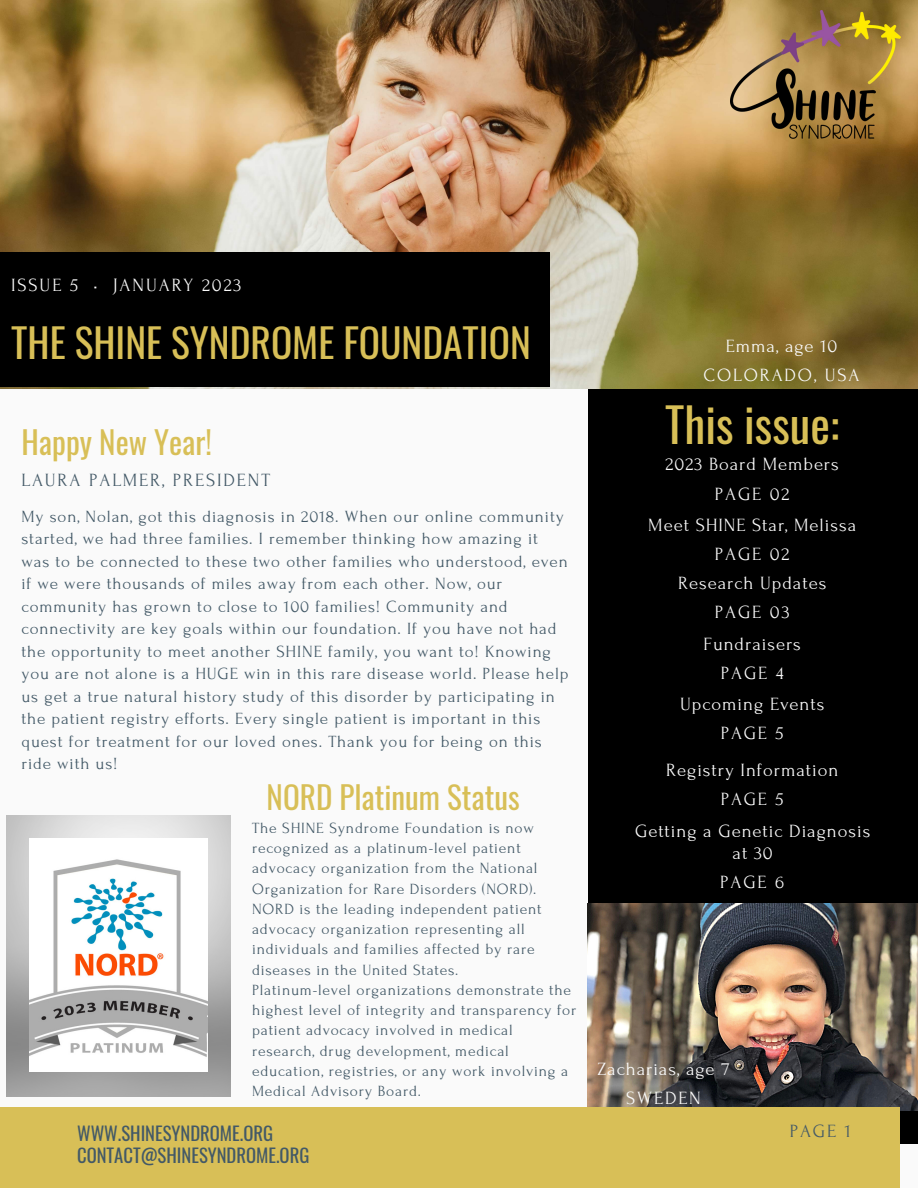
<style>
.page{position:relative;width:918px;height:1188px;background:#fafafa}
.page>*{position:absolute;margin:0;border:0;box-sizing:border-box;transform-origin:0 0}
.t1{font:46.65px "Oswald";color:#d8bf57}
.t2{font:39.45px "Oswald";color:#d8bf57}
.t3{font:31.2px "Oswald";color:#d8bf57}
.t4{font:18.75px "Forum";color:#435967}
.t5{font:18.6px/29.1px "Forum";letter-spacing:.05em;color:#fafafa;text-align:center}
.t6{font:18.6px/22.2px "Oswald";color:#435967}
.t7{font:18.6px/29.1px "Forum";letter-spacing:.1em;color:#fafafa;text-align:center}
.t8{font:18.6px "Forum";letter-spacing:.1em;color:#435967}
.t9{font:17.1px/22.5px "Forum";letter-spacing:.05em;color:#435967}
.t10{font:15.6px/20.2px "Forum";letter-spacing:.05em;color:#435967}
</style>
<div class="page">
<div style="left:588px;top:271px;width:330px;height:873px;background:#000"></div>
<img style="left:0;top:0;width:918px;height:389px">
<img style="left:588px;top:903px;width:330px;height:207px">
<div style="left:0;top:252px;width:550px;height:135px;background:#000"></div>
<div style="left:0;top:1107px;width:900px;height:81px;background:#d8bf57"></div>
<img style="left:730px;top:10px;width:170px;height:129px">
<img style="left:30px;top:838px;width:177px;height:233px">
<p class="t7" style="left:11px;top:271px;width:232px">ISSUE 5 • JANUARY 2023</p>
<h2 class="t2" style="left:11px;top:312px;width:521px">THE SHINE SYNDROME FOUNDATION</h2>
<p class="t7" style="left:704px;top:332px;width:158px">Emma, age 10<br>COLORADO, USA</p>
<h1 class="t1" style="left:665px;top:389px;width:175px">This issue:</h1>
<p class="t5" style="left:666px;top:450px;width:175px">2023 Board Members<br>PAGE 02</p>
<h3 class="t3" style="left:21px;top:418px;width:192px">Happy New Year!</h3>
<p class="t8" style="left:21px;top:470px;width:250px">LAURA PALMER, PRESIDENT</p>
<p class="t9" style="left:21px;top:505px;width:549px">My son, Nolan, got this diagnosis in 2018. When our online community started, we had three families. I remember thinking how amazing it was to be connected to these two other families who understood, even if we were thousands of miles away from each other. Now, our community has grown to close to 100 families! Community and connectivity are key goals within our foundation. If you have not had the opportunity to meet another SHINE family, you want to! Knowing you are not alone is a HUGE win in this rare disease world. Please help us get a true natural history study of this disorder by participating in the patient registry efforts. Every single patient is important in this quest for treatment for our loved ones. Thank you for being on this ride with us!</p>
<p class="t5" style="left:648px;top:511px;width:209px">Meet SHINE Star, Melissa<br>PAGE 02<br>Research Updates<br>PAGE 03</p>
<p class="t5" style="left:704px;top:630px;width:99px">Fundraisers<br>PAGE 4</p>
<p class="t5" style="left:680px;top:690px;width:146px">Upcoming Events<br>PAGE 5</p>
<p class="t5" style="left:666px;top:756px;width:174px">Registry Information<br>PAGE 5</p>
<h3 class="t3" style="left:267px;top:773px;width:255px">NORD Platinum Status</h3>
<p class="t10" style="left:252px;top:818px;width:326px">The SHINE Syndrome Foundation is now recognized as a platinum-level patient advocacy organization from the National Organization for Rare Disorders (NORD).<br>NORD is the leading independent patient advocacy organization representing all individuals and families affected by rare diseases in the United States.<br>Platinum-level organizations demonstrate the highest level of integrity and transparency for patient advocacy involved in medical research, drug development, medical education, registries, or any work involving a Medical Advisory Board.</p>
<p class="t5" style="left:635px;top:820px;width:237px;line-height:22.2px">Getting a Genetic Diagnosis at 30</p>
<p class="t5" style="left:720px;top:868px;width:66px">PAGE 6</p>
<p class="t5" style="left:598px;top:1054px;width:134px">Zacharias, age 7<br>SWEDEN</p>
<p class="t6" style="left:77px;top:1121px;width:234px">WWW.SHINESYNDROME.ORG<br>CONTACT@SHINESYNDROME.ORG</p>
<p class="t4" style="left:790px;top:1120px;width:63px">PAGE 1</p>
</div>
